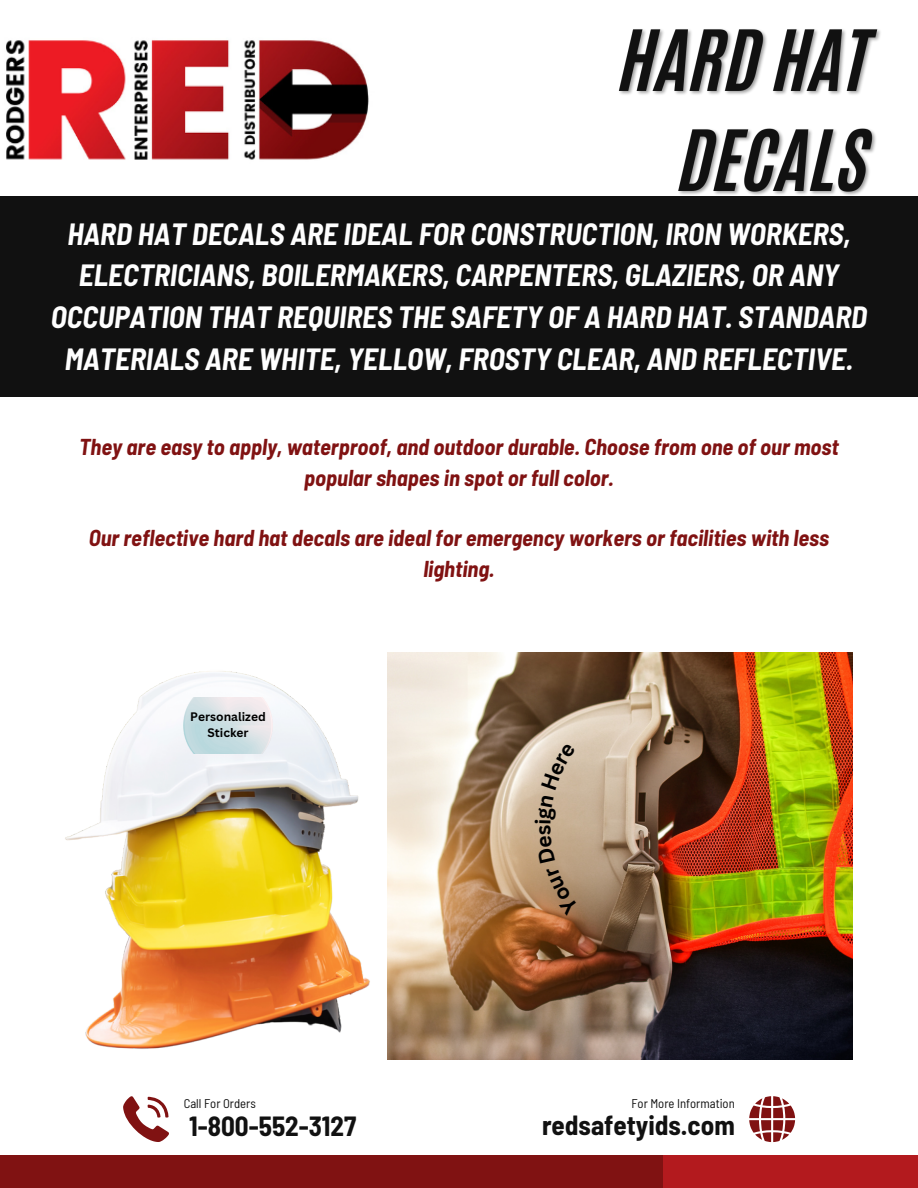
<style>
.page{position:relative;width:918px;height:1188px;background:#fff}
.page>*{position:absolute;margin:0;border:0;box-sizing:border-box;transform-origin:0 0}
.t1{font:italic 700 semi-condensed 30px/41.7px "Barlow";color:#fefefe;text-align:center}
.t2{font:700 semi-condensed 27.15px "Barlow";color:#111}
.t3{font:italic 700 semi-condensed 22.5px/30.3px "Barlow";color:#801212;text-align:center}
.t4{font:semi-condensed 12.75px "Barlow";color:#111}
.t5{font:700 12px/16px "Canva Sans";color:#000;text-align:center}
</style>
<div class="page">
<div style="left:0;top:1155px;width:680px;height:33px;background:#801212"></div>
<div style="left:663px;top:1155px;width:255px;height:33px;background:#b31a1e"></div>
<div style="left:0;top:196px;width:918px;height:201px;background:#111"></div>
<svg style="left:123px;top:1096px;width:46px;height:46px"></svg>
<svg style="left:749px;top:1096px;width:46px;height:46px"></svg>
<img style="left:6px;top:40px;width:363px;height:120px">
<img style="left:402px;top:652px;width:450px;height:407px">
<img style="left:65px;top:652px;width:337px;height:407px">
<img style="left:184px;top:698px;width:89px;height:56px">
<img style="left:618px;top:29px;width:263px;height:166px">
<svg style="left:534px;top:743px;width:45px;height:173px"></svg>
<p class="t1" style="left:51px;top:212px;width:818px">HARD HAT DECALS ARE IDEAL FOR CONSTRUCTION, IRON WORKERS, ELECTRICIANS, BOILERMAKERS, CARPENTERS, GLAZIERS, OR ANY OCCUPATION THAT REQUIRES THE SAFETY OF A HARD HAT. STANDARD MATERIALS ARE WHITE, YELLOW, FROSTY CLEAR, AND REFLECTIVE.</p>
<h4 class="t3" style="left:79px;top:431px;width:761px">They are easy to apply, waterproof, and outdoor durable. Choose from one of our most popular shapes in spot or full color.</h4>
<p class="t3" style="left:89px;top:522px;width:742px">Our reflective hard hat decals are ideal for emergency workers or facilities with less lighting.</p>
<p class="t5" style="left:190px;top:709px;width:77px">Personalized<br>Sticker</p>
<h4 class="t4" style="left:184px;top:1095px;width:74px">Call For Orders</h4>
<p class="t4" style="left:631px;top:1095px;width:105px">For More Information</p>
<p class="t2" style="left:189px;top:1109px;width:169px">1-800-552-3127</p>
<h5 class="t2" style="left:542px;top:1107px;width:194px">redsafetyids.com</h5>
</div>
